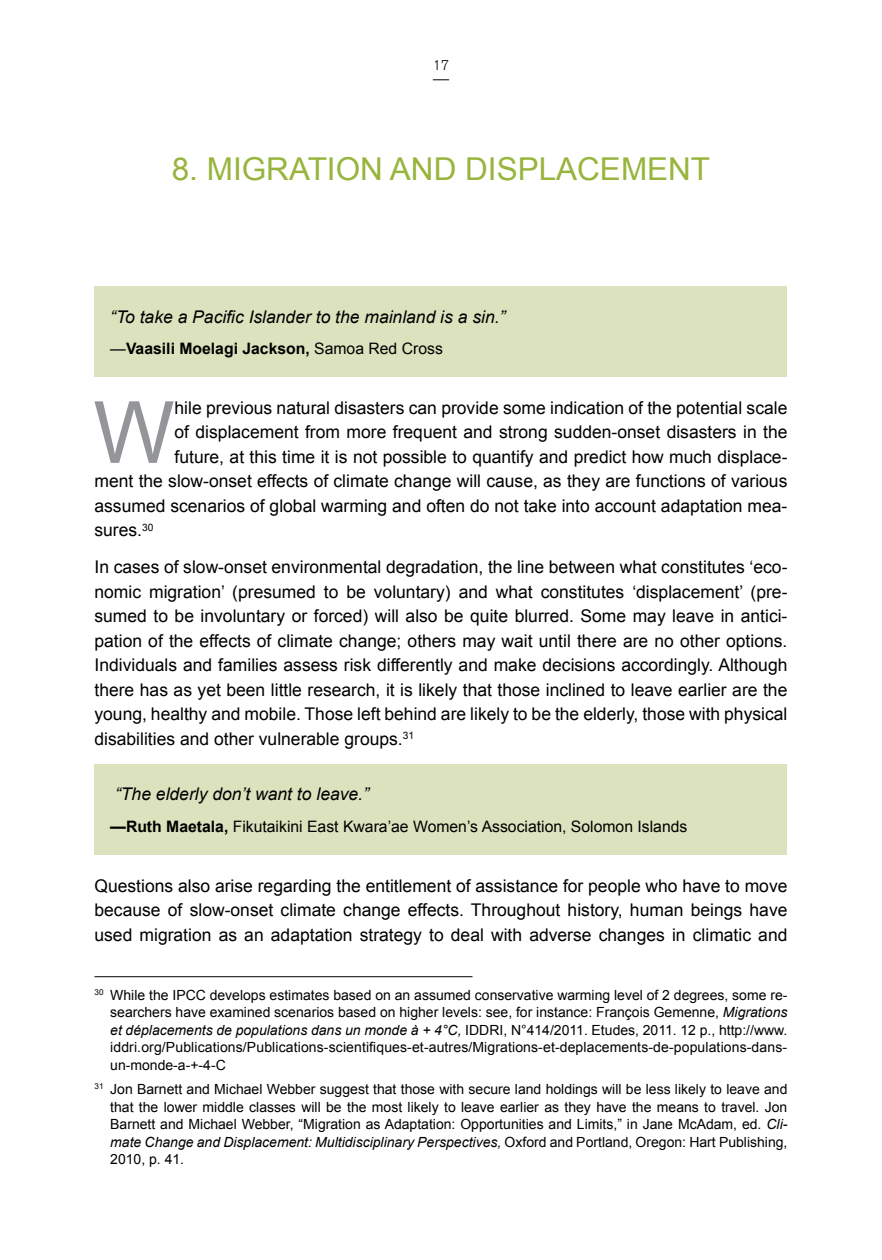
<style>
.page{position:relative;width:882px;height:1260px;background:#fff}
.page>*{position:absolute;margin:0;border:0;box-sizing:border-box;transform-origin:0 0}
.t1{font:85.92px "Arial";color:#939598}
.t2{font:31.5px "Arial";color:#97b43d}
.t3{font:17.5px/24.5px "Arial";color:#000;text-align:justify}
.t4{font:italic 17.5px "Arial";color:#000}
.t5{font:15.75px "Arial";color:#000}
.t6{font:700 15.75px "Arial";color:#000}
.t7{font:14px/17.5px "Arial";color:#000;text-align:justify}
.t8{font:300 14px "Akzidenz Grotesk BE";color:#000}
.s1{font-weight:400}
.s2{font-weight:700}
.s3{font-style:italic}
</style>
<div class="page">
<svg style="left:433px;top:79px;width:16px;height:1px"></svg>
<div style="left:94px;top:287px;width:694px;height:90px;background:#dce2bd"></div>
<div style="left:94px;top:764px;width:694px;height:91px;background:#dce2bd"></div>
<hr style="left:94px;top:976px;width:378px;height:1px;background:#000">
<p class="t8" style="left:433px;top:57px;width:18px">17</p>
<h2 class="t2" style="left:172px;top:149px;width:81px">8. Migration</h2>
<h2 class="t2" style="left:390px;top:149px;width:23px">and</h2>
<h2 class="t2" style="left:465px;top:149px;width:44px">Displacement</h2>
<p class="t4" style="left:110px;top:305px;width:397px">“To take a Pacific Islander to the mainland is a sin.”</p>
<p class="t6" style="left:110px;top:338px;width:334px"><span class="s1">—</span>Vaasili Moelagi Jackson, <span class="s1">Samoa Red Cross</span></p>
<h1 class="t1" style="left:93px;top:376px;width:83px">W</h1>
<p class="t3" style="left:175px;top:396px;width:614px">hile previous natural disasters can provide some indication of the potential scale</p>
<p class="t3" style="left:175px;top:420px;width:614px">of displacement from more frequent and strong sudden-onset disasters in the</p>
<p class="t3" style="left:175px;top:445px;width:614px">future, at this time it is not possible to quantify and predict how much displace-</p>
<p class="t3" style="left:94px;top:469px;width:694px">ment the slow-onset effects of climate change will cause, as they are functions of various</p>
<p class="t3" style="left:94px;top:494px;width:694px">assumed scenarios of global warming and often do not take into account adaptation mea-</p>
<p class="t3" style="left:94px;top:518px;width:61px">sures.<sup>30</sup></p>
<p class="t3" style="left:94px;top:555px;width:695px">In cases of slow-onset environmental degradation, the line between what constitutes ‘eco&shy;nomic migration’ (presumed to be voluntary) and what constitutes ‘displacement’ (pre&shy;sumed to be involuntary or forced) will also be quite blurred. Some may leave in antici&shy;pation of the effects of climate change; others may wait until there are no other options.<br>Individuals and families assess risk differently and make decisions accordingly. Although there has as yet been little research, it is likely that those inclined to leave earlier are the young, healthy and mobile. Those left behind are likely to be the elderly, those with physical disabilities and other vulnerable groups.<sup>31</sup></p>
<p class="t4" style="left:115px;top:783px;width:255px">“The elderly don’t want to leave.”</p>
<p class="t5" style="left:110px;top:816px;width:579px"><span class="s2">—Ruth Maetala,</span> Fikutaikini East Kwara’ae Women’s Association, Solomon Islands</p>
<p class="t3" style="left:94px;top:873px;width:694px">Questions also arise regarding the entitlement of assistance for people who have to move because of slow-onset climate change effects. Throughout history, human beings have used migration as an adaptation strategy to deal with adverse changes in climatic and</p>
<p class="t7" style="left:110px;top:986px;width:679px;text-indent:-16px"><sup>30</sup> While the IPCC develops estimates based on an assumed conservative warming level of 2 degrees, some re&shy;searchers have examined scenarios based on higher levels: see, for instance: François Gemenne, <span class="s3">Migrations et déplacements de populations dans un monde à + 4°C,</span> IDDRI, N°414/2011. Etudes, 2011. 12 p., http://www. iddri.org/Publications/Publications-scientifiques-et-autres/Migrations-et-deplacements-de-populations-dans&shy;un-monde-a-+-4-C</p>
<p class="t7" style="left:110px;top:1080px;width:679px;text-indent:-16px"><sup>31</sup> Jon Barnett and Michael Webber suggest that those with secure land holdings will be less likely to leave and that the lower middle classes will be the most likely to leave earlier as they have the means to travel. Jon Barnett and Michael Webber, “Migration as Adaptation: Opportunities and Limits,” in Jane McAdam, ed. <span class="s3">Cli&shy;mate Change and Displacement: Multidisciplinary Perspectives,</span> Oxford and Portland, Oregon: Hart Publishing, 2010, p. 41.</p>
</div>
